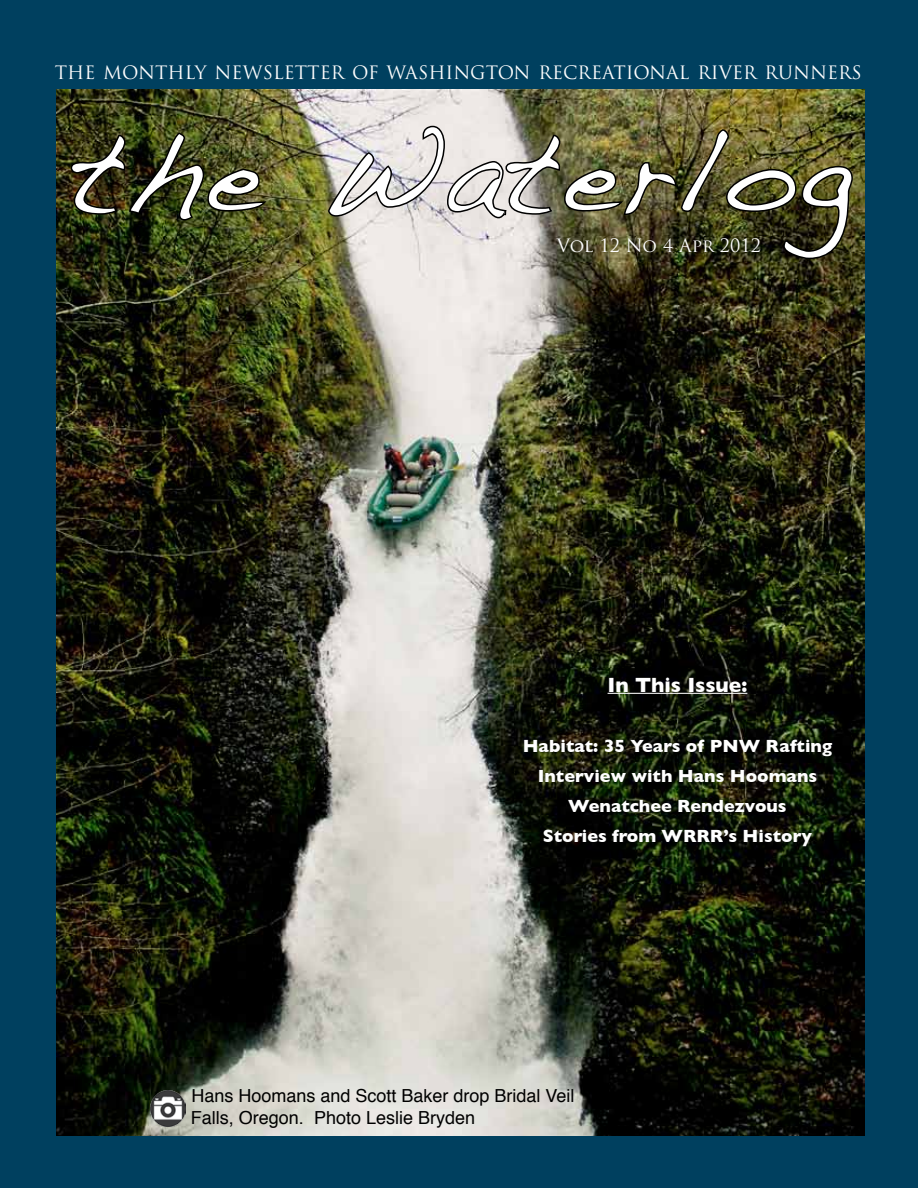
<style>
.page{position:relative;width:918px;height:1188px;background:#00405f}
.page>*{position:absolute;margin:0;border:0;box-sizing:border-box;transform-origin:0 0}
.t1{font:114px "Handwriting Dakota";letter-spacing:.045em;color:#fff}
.t2{font:30px "Handwriting Dakota";color:#fff}
.t3{font:700 21px "Gill Sans";color:#fff}
.t4{font:700 18px/30px "Gill Sans";color:#fff;text-align:center}
.t5{font:18px "Trajan Pro";color:#fff}
.t6{font:18px/21.6px "Helvetica";color:#000}
</style>
<div class="page">
<img style="left:56px;top:89px;width:809px;height:1047px">
<img style="left:69px;top:130px;width:200px;height:92px">
<img style="left:326px;top:124px;width:528px;height:137px">
<div style="left:0;top:1136px;width:911px;height:43px;background:#00405f"></div>
<img style="left:150px;top:1091px;width:36px;height:35px">
<hr style="left:608px;top:693px;width:139px;height:1px;background:#fff">
<h2 class="t2" style="left:651px;top:54px;width:192px">the Waterlog</h2>
<h1 class="t1" style="left:70px;top:104px;width:783px">the Waterlog</h1>
<p class="t5" style="left:55px;top:61px;width:809px">THE MONTHLY NEWSLETTER OF WASHINGTON RECREATIONAL RIVER RUNNERS</p>
<p class="t5" style="left:557px;top:234px;width:206px">Vol 12 No 4 Apr 2012</p>
<p class="t3" style="left:608px;top:672px;width:141px">In This Issue:</p>
<p class="t4" style="left:523px;top:731px;width:311px">Habitat: 35 Years of PNW Rafting<br>Interview with Hans Hoomans<br>Wenatchee Rendezvous<br>Stories from WRRR’s History</p>
<p class="t6" style="left:191px;top:1086px;width:385px">Hans Hoomans and Scott Baker drop Bridal Veil<br>Falls, Oregon. Photo Leslie Bryden</p>
</div>
